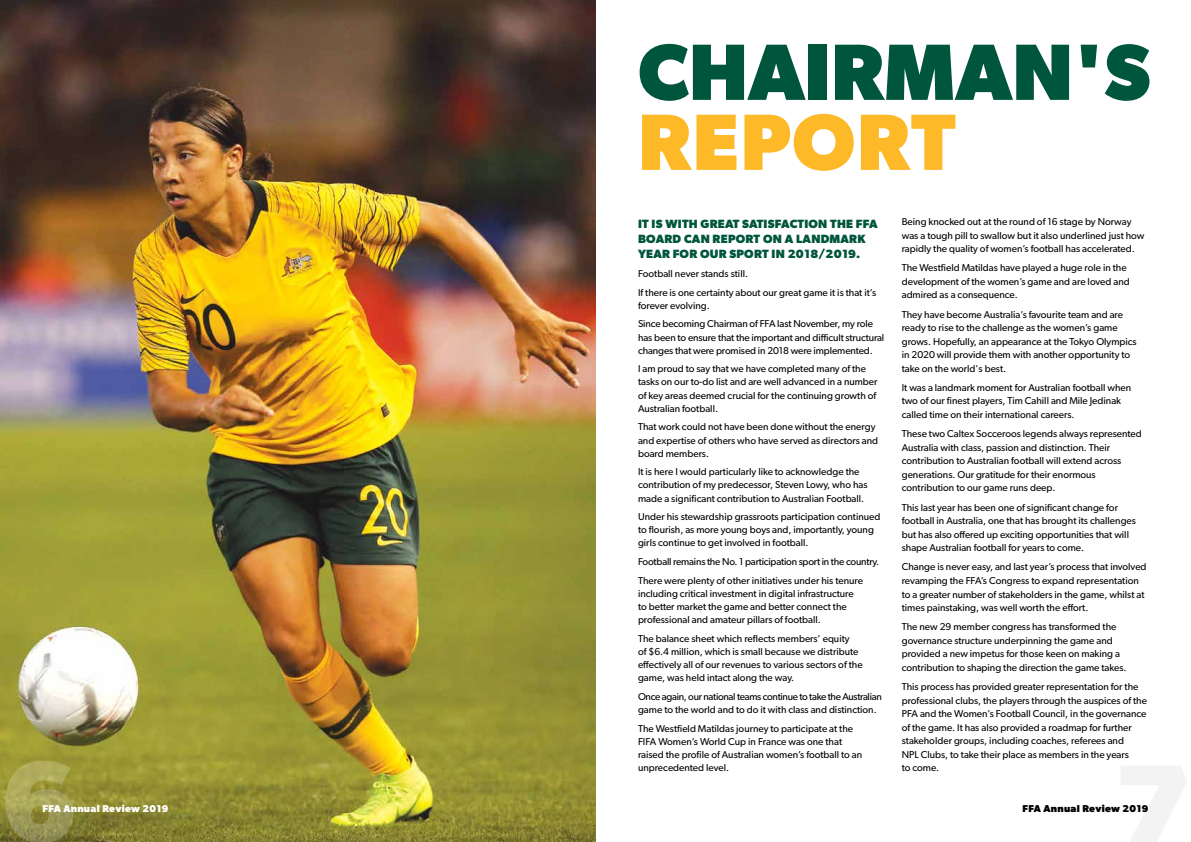
<style>
.page{position:relative;width:1191px;height:842px;background:#fff}
.page>*{position:absolute;margin:0;border:0;box-sizing:border-box;transform-origin:0 0}
.t1{font:700 116.3px "Gibson";color:#fff}
.t2{font:700 80px "Gibson";color:#00563d}
.t3{font:700 80px "Gibson";letter-spacing:.02em;color:#fdb927}
.t4{font:700 12px/15.1px "Gibson";letter-spacing:.02em;color:#00563d}
.t5{font:10px/13.5px "Gibson";color:#000}
.t6{font:10px/18.8px "Gibson";letter-spacing:-.02em;color:#000}
.t7{font:10px/13.1px "Gibson";letter-spacing:-.03em;color:#000}
.t8{font:700 10px "Gibson";letter-spacing:.03em;color:#000}
.t9{font:700 10px "Gibson";letter-spacing:.03em;color:#fff}
</style>
<div class="page">
<img style="left:0;top:0;width:595px;height:842px">
<h1 class="t1" style="left:0;top:733px;width:79px">6</h1>
<p class="t9" style="left:43px;top:803px;width:127px">FFA Annual Review 2019</p>
<h2 class="t2" style="left:638px;top:25px;width:514px">CHAIRMAN'S</h2>
<h2 class="t3" style="left:638px;top:95px;width:319px">REPORT</h2>
<p class="t4" style="left:638px;top:216px;width:241px">IT IS WITH GREAT SATISFACTION THE FFA<br>BOARD CAN REPORT ON A LANDMARK<br>YEAR FOR OUR SPORT IN 2018/2019.</p>
<p class="t5" style="left:638px;top:264px;width:240px;line-height:18.8px">Football never stands still.<br>If there is one certainty about our great game it is that it’s</p>
<p class="t5" style="left:638px;top:296px;width:236px;line-height:18.8px">forever evolving.<br>Since becoming Chairman of FFA last November, my role</p>
<p class="t5" style="left:638px;top:330px;width:248px;line-height:13.1px">has been to ensure that the important and difficult structural changes that were promised in 2018 were implemented.</p>
<p class="t5" style="left:638px;top:362px;width:241px;line-height:13.1px">I am proud to say that we have completed many of the tasks on our to-do list and are well advanced in a number of key areas deemed crucial for the continuing growth of Australian football.</p>
<p class="t5" style="left:638px;top:420px;width:242px;line-height:13.1px">That work could not have been done without the energy and expertise of others who have served as directors and board members.</p>
<p class="t5" style="left:638px;top:465px;width:231px;line-height:13.1px">It is here I would particularly like to acknowledge the contribution of my predecessor, Steven Lowy, who has made a significant contribution to Australian Football.</p>
<p class="t5" style="left:638px;top:510px;width:244px;line-height:13.1px">Under his stewardship grassroots participation continued to flourish, as more young boys and, importantly, young girls continue to get involved in football.</p>
<p class="t6" style="left:638px;top:552px;width:242px">Football remains the No. 1 participation sport in the country.<br>There were plenty of other initiatives under his tenure</p>
<p class="t5" style="left:638px;top:587px;width:217px;line-height:13.1px">including critical investment in digital infrastructure to better market the game and better connect the professional and amateur pillars of football.</p>
<p class="t5" style="left:638px;top:632px;width:226px;line-height:13.1px">The balance sheet which reflects members’ equity<br>of $6.4 million, which is small because we distribute effectively all of our revenues to various sectors of the game, was held intact along the way.</p>
<p class="t7" style="left:638px;top:690px;width:245px">Once again, our national teams continue to take the Australian game to the world and to do it with class and distinction.</p>
<p class="t5" style="left:638px;top:722px;width:226px;line-height:13.1px">The Westfield Matildas journey to participate at the FIFA Women’s World Cup in France was one that raised the profile of Australian women’s football to an unprecedented level.</p>
<p class="t5" style="left:901px;top:215px;width:244px">Being knocked out at the round of 16 stage by Norway was a tough pill to swallow but it also underlined just how rapidly the quality of women’s football has accelerated.</p>
<p class="t5" style="left:901px;top:261px;width:229px">The Westfield Matildas have played a huge role in the development of the women’s game and are loved and admired as a consequence.</p>
<p class="t5" style="left:901px;top:307px;width:236px">They have become Australia’s favourite team and are ready to rise to the challenge as the women’s game grows. Hopefully, an appearance at the Tokyo Olympics in 2020 will provide them with another opportunity to take on the world's best.</p>
<p class="t5" style="left:901px;top:381px;width:231px">It was a landmark moment for Australian football when two of our finest players, Tim Cahill and Mile Jedinak called time on their international careers.</p>
<p class="t5" style="left:901px;top:427px;width:242px">These two Caltex Socceroos legends always represented Australia with class, passion and distinction. Their contribution to Australian football will extend across generations. Our gratitude for their enormous contribution to our game runs deep.</p>
<p class="t5" style="left:901px;top:500px;width:236px">This last year has been one of significant change for football in Australia, one that has brought its challenges but has also offered up exciting opportunities that will shape Australian football for years to come.</p>
<p class="t5" style="left:901px;top:560px;width:246px">Change is never easy, and last year’s process that involved revamping the FFA’s Congress to expand representation to a greater number of stakeholders in the game, whilst at times painstaking, was well worth the effort.</p>
<p class="t5" style="left:901px;top:620px;width:226px">The new 29 member congress has transformed the governance structure underpinning the game and provided a new impetus for those keen on making a contribution to shaping the direction the game takes.</p>
<p class="t5" style="left:901px;top:680px;width:247px">This process has provided greater representation for the professional clubs, the players through the auspices of the PFA and the Women’s Football Council, in the governance of the game. It has also provided a roadmap for further stakeholder groups, including coaches, referees and<br>NPL Clubs, to take their place as members in the years<br>to come.</p>
<p class="t8" style="left:1022px;top:803px;width:127px">FFA Annual Review 2019</p>
</div>
